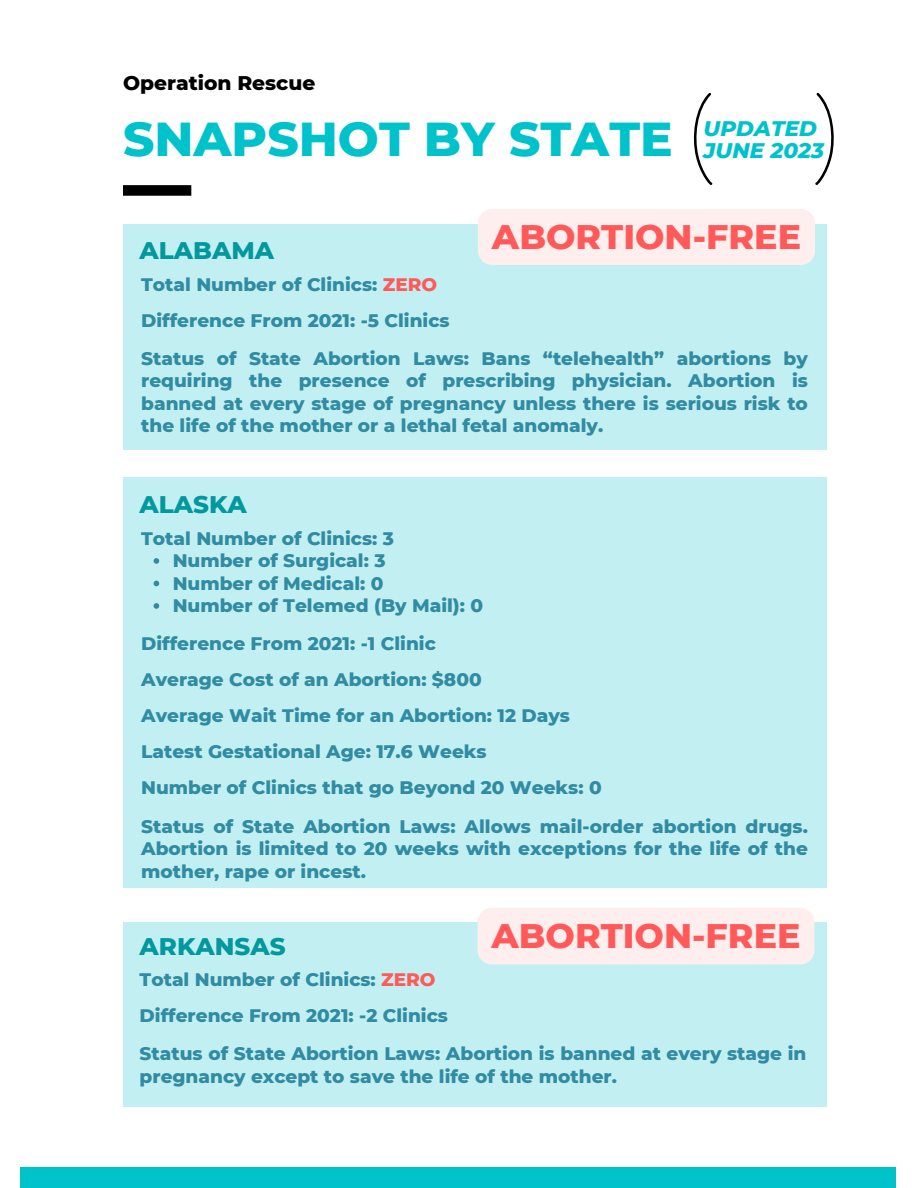
<style>
.page{position:relative;width:918px;height:1188px;background:#fff}
.page>*{position:absolute;margin:0;border:0;box-sizing:border-box;transform-origin:0 0}
.t1{font:800 48.6px "Montserrat";color:#00c2cb}
.t2{font:800 34.8px "Montserrat";color:#ff5959}
.t3{font:800 24.6px "Montserrat";color:#03989e}
.t4{font:italic 800 21.6px "Montserrat";color:#00c2cb}
.t5{font:800 20.25px "Montserrat";color:#000}
.t6{font:800 18.45px/22.5px "Montserrat";color:#318ba2;text-align:justify}
.s1{color:#ff5959}
</style>
<div class="page">
<div style="left:21px;top:1167px;width:875px;height:21px;background:#00c2cb"></div>
<div style="left:123px;top:185px;width:68px;height:11px;background:#000"></div>
<div style="left:123px;top:224px;width:703px;height:226px;background:#c2f0f2"></div>
<div style="left:123px;top:478px;width:703px;height:410px;background:#c2f0f2"></div>
<div style="left:123px;top:923px;width:703px;height:184px;background:#c2f0f2"></div>
<svg style="left:693px;top:93px;width:19px;height:92px"></svg>
<svg style="left:815px;top:93px;width:19px;height:92px"></svg>
<svg style="left:154px;top:558px;width:5px;height:6px"></svg>
<svg style="left:154px;top:581px;width:5px;height:5px"></svg>
<svg style="left:154px;top:603px;width:5px;height:6px"></svg>
<div style="left:478px;top:209px;width:337px;height:56px;background:#fee"></div>
<div style="left:478px;top:908px;width:336px;height:56px;background:#fee;border-radius:14px"></div>
<p class="t5" style="left:123px;top:71px;width:194px">Operation Rescue</p>
<p class="t1" style="left:123px;top:109px;width:551px">SNAPSHOT BY STATE</p>
<p class="t4" style="left:704px;top:115px;width:115px">UPDATED</p>
<p class="t4" style="left:704px;top:137px;width:122px">JUNE 2023</p>
<p class="t3" style="left:140px;top:236px;width:136px">ALABAMA</p>
<p class="t2" style="left:492px;top:215px;width:311px">ABORTION-FREE</p>
<p class="t6" style="left:141px;top:273px;width:297px">Total Number of Clinics: <span class="s1">ZERO</span></p>
<p class="t6" style="left:141px;top:309px;width:310px">Difference From 2021: -5 Clinics</p>
<p class="t6" style="left:141px;top:347px;width:668px">Status of State Abortion Laws: Bans “telehealth” abortions by requiring the presence of prescribing physician. Abortion is banned at every stage of pregnancy unless there is serious risk to the life of the mother or a lethal fetal anomaly.</p>
<p class="t3" style="left:140px;top:490px;width:109px">ALASKA</p>
<p class="t6" style="left:141px;top:527px;width:254px">Total Number of Clinics: 3</p>
<p class="t6" style="left:173px;top:549px;width:214px">Number of Surgical: 3</p>
<p class="t6" style="left:173px;top:572px;width:212px">Number of Medical: 0</p>
<p class="t6" style="left:173px;top:594px;width:312px">Number of Telemed (By Mail): 0</p>
<p class="t6" style="left:141px;top:633px;width:296px">Difference From 2021: -1 Clinic</p>
<p class="t6" style="left:141px;top:669px;width:342px">Average Cost of an Abortion: $800</p>
<p class="t6" style="left:141px;top:705px;width:430px">Average Wait Time for an Abortion: 12 Days</p>
<p class="t6" style="left:141px;top:741px;width:347px">Latest Gestational Age: 17.6 Weeks</p>
<p class="t6" style="left:141px;top:777px;width:462px">Number of Clinics that go Beyond 20 Weeks: 0</p>
<p class="t6" style="left:141px;top:815px;width:668px">Status of State Abortion Laws: Allows mail-order abortion drugs.<br>Abortion is limited to 20 weeks with exceptions for the life of the mother, rape or incest.</p>
<p class="t3" style="left:140px;top:931px;width:148px">ARKANSAS</p>
<p class="t2" style="left:491px;top:915px;width:310px">ABORTION-FREE</p>
<p class="t6" style="left:140px;top:968px;width:297px">Total Number of Clinics: <span class="s1">ZERO</span></p>
<p class="t6" style="left:140px;top:1004px;width:310px">Difference From 2021: -2 Clinics</p>
<p class="t6" style="left:140px;top:1043px;width:668px">Status of State Abortion Laws: Abortion is banned at every stage in pregnancy except to save the life of the mother.</p>
</div>
